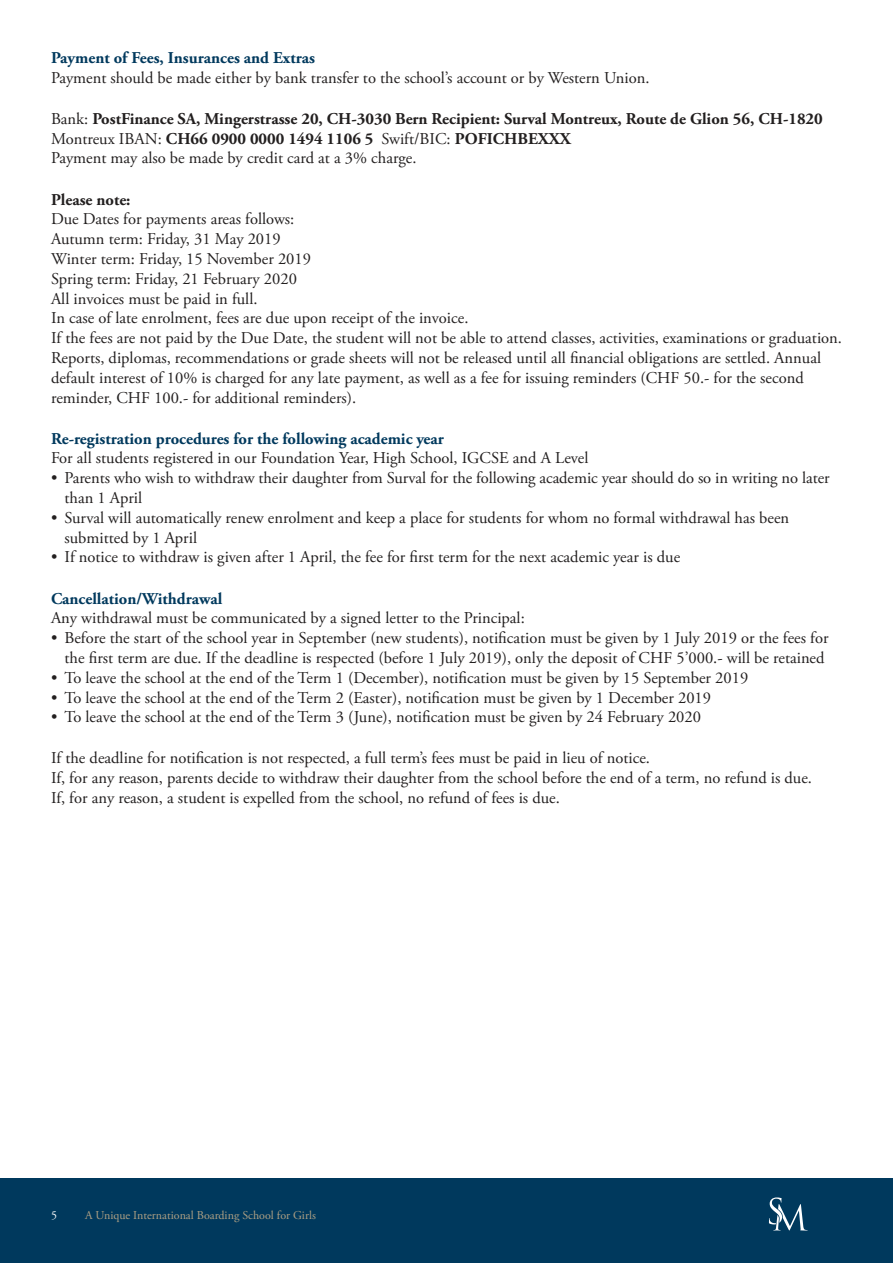
<style>
.page{position:relative;width:893px;height:1263px;background:#fff}
.page>*{position:absolute;margin:0;border:0;box-sizing:border-box;transform-origin:0 0}
.t1{font:16.5px/19.8px "Adobe Garamond Pro";color:#221f1f}
.t2{font:700 16.5px/19.8px "Adobe Garamond Pro";color:#221f1f}
.t3{font:700 16.5px "Adobe Garamond Pro";color:#00395d}
.t4{font:12px "Adobe Garamond Pro";color:#aea084}
.t5{font:12px "Adobe Garamond Pro";color:#fff}
.s1{font-weight:400}
</style>
<div class="page">
<div style="left:0;top:1178px;width:893px;height:85px;background:#00395d"></div>
<svg style="left:769px;top:1197px;width:37px;height:33px"></svg>
<p class="t3" style="left:51px;top:51px;width:265px">Payment of Fees, Insurances and Extras</p>
<p class="t1" style="left:51px;top:69px;width:600px">Payment should be made either by bank transfer to the school’s account or by Western Union.</p>
<p class="t2" style="left:51px;top:110px;width:773px"><span class="s1">Bank:</span> PostFinance SA, Mingerstrasse 20, CH-3030 Bern Recipient: Surval Montreux, Route de Glion 56, CH-1820<br><span class="s1">Montreux IBAN:</span> CH66 0900 0000 1494 1106 5 <span class="s1">Swift/BIC:</span> POFICHBEXXX<br><span class="s1">Payment may also be made by credit card at a 3% charge.</span></p>
<p class="t2" style="left:51px;top:191px;width:81px">Please note:</p>
<p class="t1" style="left:51px;top:211px;width:792px">Due Dates for payments areas follows:<br>Autumn term: Friday, 31 May 2019<br>Winter term: Friday, 15 November 2019<br>Spring term: Friday, 21 February 2020<br>All invoices must be paid in full.<br>In case of late enrolment, fees are due upon receipt of the invoice.<br>If the fees are not paid by the Due Date, the student will not be able to attend classes, activities, examinations or graduation.<br>Reports, diplomas, recommendations or grade sheets will not be released until all financial obligations are settled. Annual default interest of 10% is charged for any late payment, as well as a fee for issuing reminders (CHF 50.- for the second reminder, CHF 100.- for additional reminders).</p>
<p class="t3" style="left:51px;top:432px;width:394px">Re-registration procedures for the following academic year</p>
<p class="t1" style="left:51px;top:450px;width:539px">For all students registered in our Foundation Year, High School, IGCSE and A Level</p>
<p class="t1" style="left:65px;top:470px;width:767px;text-indent:-13px">• Parents who wish to withdraw their daughter from Surval for the following academic year should do so in writing no later than 1 April</p>
<p class="t1" style="left:65px;top:509px;width:726px;text-indent:-13px">• Surval will automatically renew enrolment and keep a place for students for whom no formal withdrawal has been submitted by 1 April</p>
<p class="t1" style="left:51px;top:549px;width:631px">• If notice to withdraw is given after 1 April, the fee for first term for the next academic year is due</p>
<p class="t3" style="left:51px;top:592px;width:173px">Cancellation/Withdrawal</p>
<p class="t1" style="left:51px;top:610px;width:475px">Any withdrawal must be communicated by a signed letter to the Principal:</p>
<p class="t1" style="left:51px;top:629px;width:779px;text-align:center">• Before the start of the school year in September (new students), notification must be given by 1 July 2019 or the fees for the first term are due. If the deadline is respected (before 1 July 2019), only the deposit of CHF 5’000.- will be retained</p>
<p class="t1" style="left:51px;top:669px;width:699px">• To leave the school at the end of the Term 1 (December), notification must be given by 15 September 2019</p>
<p class="t1" style="left:51px;top:689px;width:662px">• To leave the school at the end of the Term 2 (Easter), notification must be given by 1 December 2019</p>
<p class="t1" style="left:51px;top:709px;width:651px">• To leave the school at the end of the Term 3 (June), notification must be given by 24 February 2020</p>
<p class="t1" style="left:51px;top:750px;width:762px">If the deadline for notification is not respected, a full term’s fees must be paid in lieu of notice.<br>If, for any reason, parents decide to withdraw their daughter from the school before the end of a term, no refund is due.<br>If, for any reason, a student is expelled from the school, no refund of fees is due.</p>
<p class="t5" style="left:51px;top:1211px;width:7px">5</p>
<p class="t4" style="left:85px;top:1211px;width:232px">A Unique International Boarding School for Girls</p>
</div>
